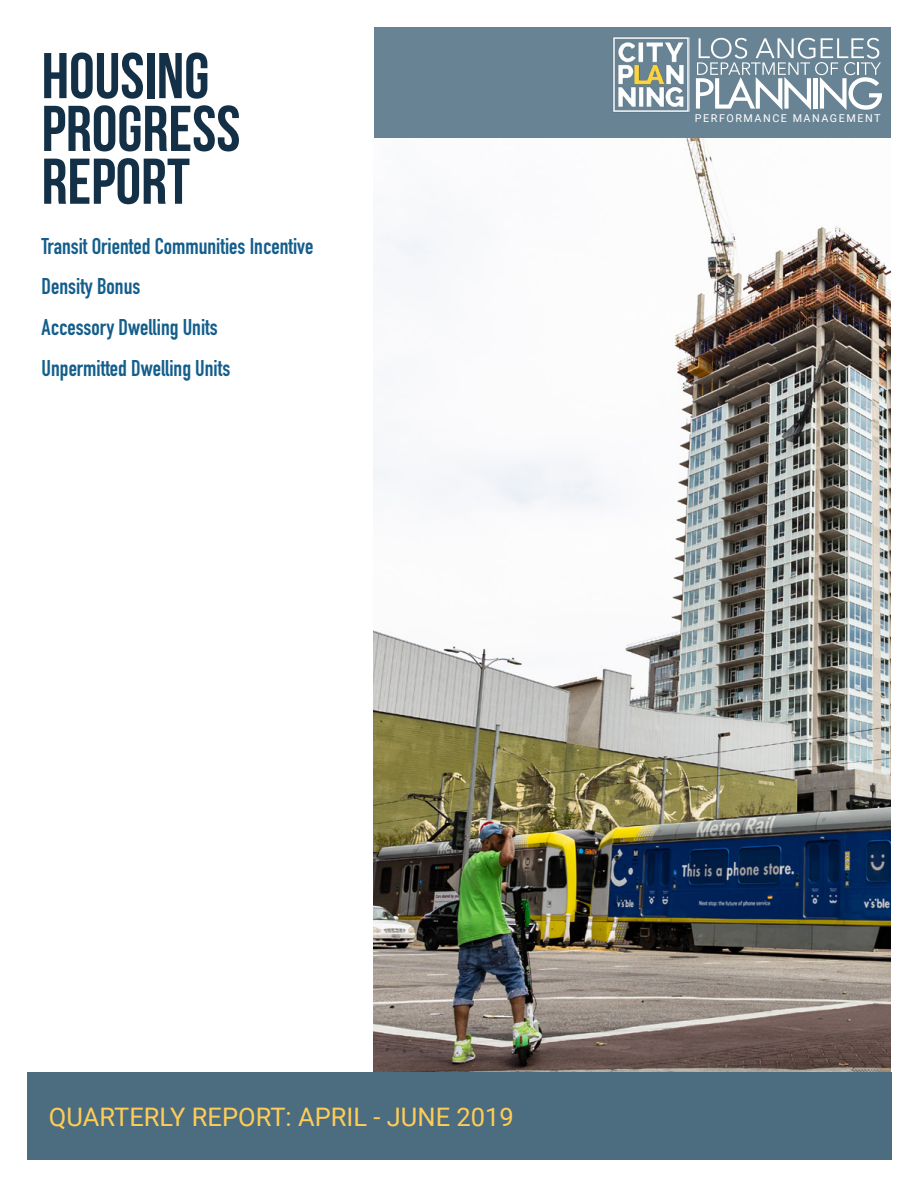
<style>
.page{position:relative;width:918px;height:1188px;background:#fff}
.page>*{position:absolute;margin:0;border:0;box-sizing:border-box;transform-origin:0 0}
.t1{font:64.5px "Bebas Neue";color:#133046}
.t2{font:25.5px "Roboto";color:#ffcd56}
.t3{font:700 22.5px "DIN Condensed";color:#145e8c}
.t4{font:10.8px "Roboto";letter-spacing:.14em;color:#fff}
</style>
<div class="page">
<img style="left:374px;top:138px;width:517px;height:934px">
<div style="left:375px;top:27px;width:516px;height:111px;background:#688394"></div>
<div style="left:29px;top:1072px;width:862px;height:88px;background:#4c6c80"></div>
<svg style="left:696px;top:38px;width:186px;height:72px"></svg>
<img style="left:613px;top:37px;width:76px;height:76px">
<p class="t1" style="left:42px;top:41px;width:169px">HOUSING</p>
<p class="t1" style="left:42px;top:93px;width:200px">PROGRESS</p>
<p class="t1" style="left:42px;top:146px;width:150px">REPORT</p>
<p class="t3" style="left:42px;top:231px;width:273px">Transit Oriented Communities Incentive</p>
<p class="t3" style="left:42px;top:271px;width:100px">Density Bonus</p>
<p class="t3" style="left:42px;top:312px;width:178px">Accessory Dwelling Units</p>
<p class="t3" style="left:42px;top:353px;width:190px">Unpermitted Dwelling Units</p>
<p class="t4" style="left:695px;top:110px;width:187px">PERFORMANCE MANAGEMENT</p>
<p class="t2" style="left:49px;top:1099px;width:466px">QUARTERLY REPORT: AP IL - JUNE 2019</p>
</div>
